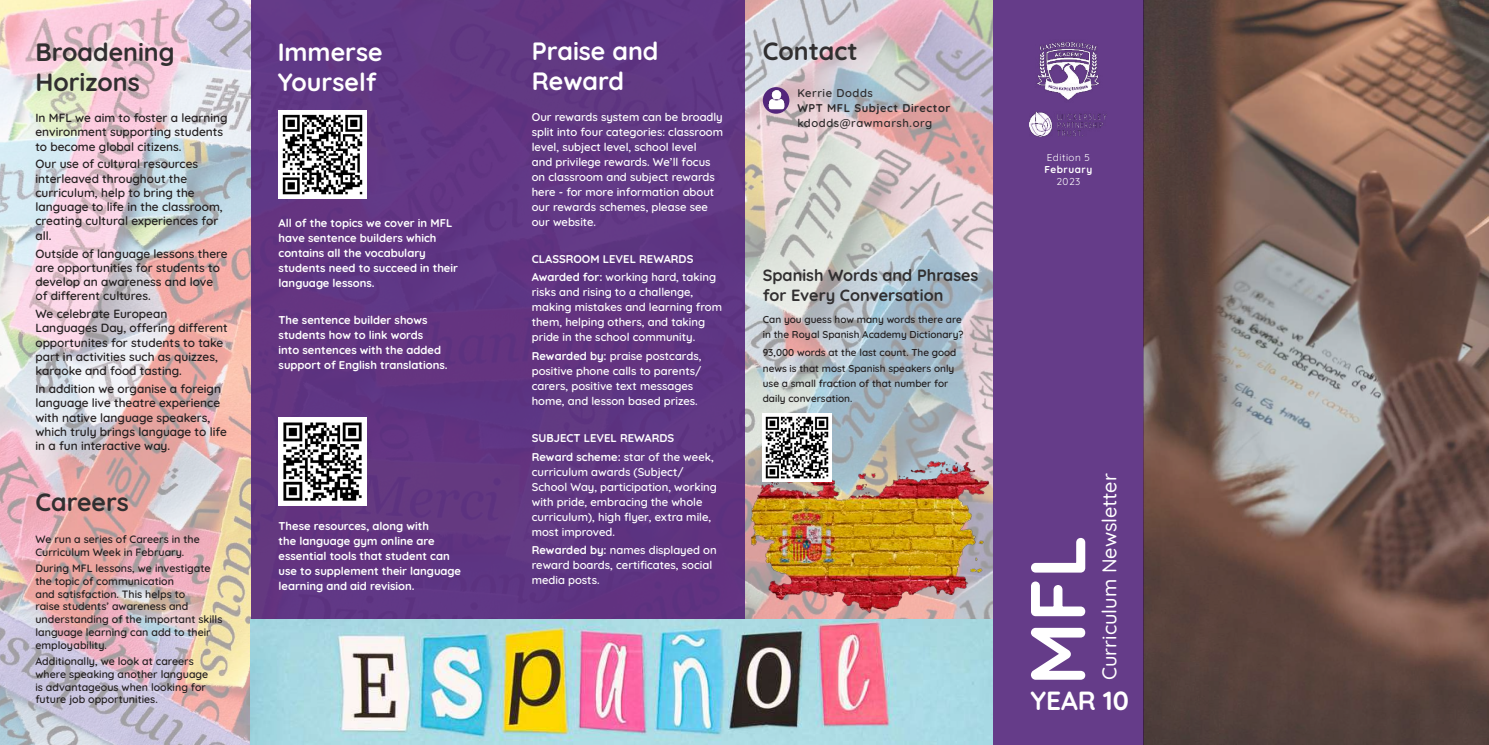
<style>
.page{position:relative;width:1489px;height:745px;background:#fff}
.page>*{position:absolute;margin:0;border:0;box-sizing:border-box;transform-origin:0 0}
.t1{font:700 77.5px "Quicksand";color:#fff}
.t2{font:700 26.25px "Quicksand";color:#fff}
.t3{font:700 25px/30px "Quicksand";color:#312f30}
.t4{font:700 25px/30px "Quicksand";color:#fff}
.t5{font:500 20px "Quicksand";color:#fff}
.t6{font:700 16.25px/19.5px "Quicksand";color:#312f30}
.t7{font:600 11.88px/14.2px "Quicksand";color:#231f20}
.t8{font:600 11.25px/15px "Quicksand";color:#fff}
.t9{font:700 11.25px/15px "Quicksand";color:#fff}
.t10{font:600 11.25px "Quicksand";letter-spacing:.05em;color:#2e2b2c}
.t11{font:700 11.25px "Quicksand";letter-spacing:.05em;color:#2e2b2c}
.t12{font:600 10.62px/12.8px "Quicksand";color:#231f20}
.t13{font:600 10px/15px "Quicksand";color:#231f20}
.t14{font:10px "Quicksand";letter-spacing:.05em;color:#fff}
.t15{font:700 10px "Quicksand";letter-spacing:.05em;color:#fff}
.s1{font-weight:600}
.s2{font-weight:700}
</style>
<div class="page">
<div style="left:992px;top:0;width:151px;height:744px;background:#653c89"></div>
<img style="left:0;top:0;width:992px;height:744px">
<div style="left:251px;top:0;width:493px;height:744px;background:#613582"></div>
<img style="left:1143px;top:0;width:345px;height:744px">
<img style="left:1029px;top:111px;width:78px;height:25px">
<img style="left:744px;top:447px;width:248px;height:172px">
<svg style="left:762px;top:87px;width:27px;height:27px"></svg>
<img style="left:765px;top:89px;width:22px;height:21px">
<img style="left:762px;top:413px;width:69px;height:68px">
<img style="left:1036px;top:42px;width:64px;height:58px">
<img style="left:278px;top:110px;width:88px;height:88px">
<img style="left:278px;top:417px;width:88px;height:88px">
<img style="left:251px;top:619px;width:741px;height:125px">
<h3 class="t3" style="left:35px;top:34px;width:141px">Broadening<br>Horizons</h3>
<p class="t7" style="left:35px;top:109px;width:194px">In MFL we aim to foster a learning environment supporting students to become global citizens.</p>
<p class="t7" style="left:35px;top:156px;width:189px">Our use of cultural resources interleaved throughout the curriculum, help to bring the language to life in the classroom, creating cultural experiences for all.</p>
<p class="t7" style="left:35px;top:245px;width:194px">Outside of language lessons there are opportunities for students to develop an awareness and love of different cultures.</p>
<p class="t7" style="left:35px;top:305px;width:194px">We celebrate European<br>Languages Day, offering different opportunites for students to take part in activities such as quizzes, karaoke and food tasting.</p>
<p class="t7" style="left:35px;top:380px;width:193px">In addition we organise a foreign language live theatre experience with native language speakers, which truly brings language to life in a fun interactive way.</p>
<h3 class="t3" style="left:35px;top:484px;width:95px">Careers</h3>
<p class="t12" style="left:35px;top:531px;width:166px">We run a series of Careers in the<br>Curriculum Week in February.</p>
<p class="t12" style="left:35px;top:560px;width:188px">During MFL lessons, we investigate the topic of communication<br>and satisfaction. This helps to<br>raise students’ awareness and understanding of the important skills language learning can add to their employability.</p>
<p class="t12" style="left:35px;top:653px;width:174px">Additionally, we look at careers where speaking another language is advantageous when looking for future job opportunities.</p>
<h3 class="t4" style="left:278px;top:34px;width:106px">Immerse<br>Yourself</h3>
<p class="t9" style="left:278px;top:214px;width:181px">All of the topics we cover in MFL have sentence builders which contains all the vocabulary students need to succeed in their language lessons.</p>
<p class="t9" style="left:278px;top:311px;width:171px">The sentence builder shows students how to link words<br>into sentences with the added support of English translations.</p>
<p class="t9" style="left:278px;top:516px;width:184px">These resources, along with<br>the language gym online are essential tools that student can use to supplement their language learning and aid revision.</p>
<h3 class="t4" style="left:531px;top:33px;width:128px">Praise and<br>Reward</h3>
<h3 class="t3" style="left:762px;top:33px;width:96px">Contact</h3>
<p class="t10" style="left:797px;top:84px;width:77px">Kerrie Dodds</p>
<p class="t11" style="left:797px;top:99px;width:155px">WPT MFL Subject Director</p>
<p class="t10" style="left:797px;top:114px;width:136px">kdodds@rawmarsh.org</p>
<p class="t8" style="left:531px;top:108px;width:193px">Our rewards system can be broadly split into four categories: classroom level, subject level, school level<br>and privilege rewards. We’ll focus on classroom and subject rewards here - for more information about our rewards schemes, please see our website.</p>
<p class="t9" style="left:531px;top:248px;width:186px;line-height:18.5px">CLASSROOM LEVEL REWARDS<br>Awarded for: <span class="s1">working hard, taking</span></p>
<p class="t8" style="left:531px;top:283px;width:192px">risks and rising to a challenge, making mistakes and learning from them, helping others, and taking pride in the school community.</p>
<p class="t8" style="left:531px;top:347px;width:171px"><span class="s2">Rewarded by:</span> praise postcards, positive phone calls to parents/ carers, positive text messages home, and lesson based prizes.</p>
<p class="t9" style="left:531px;top:427px;width:183px;line-height:18.5px">SUBJECT LEVEL REWARDS<br>Reward scheme: <span class="s1">star of the week,</span></p>
<p class="t8" style="left:531px;top:463px;width:187px">curriculum awards (Subject/<br>School Way, participation, working with pride, embracing the whole curriculum), high flyer, extra mile, most improved.</p>
<p class="t8" style="left:531px;top:541px;width:186px"><span class="s2">Rewarded by:</span> names displayed on reward boards, certificates, social media posts.</p>
<h3 class="t6" style="left:762px;top:264px;width:217px">Spanish Words and Phrases for Every Conversation</h3>
<p class="t13" style="left:762px;top:310px;width:202px">Can you guess how many words there are in the Royal Spanish Academy Dictionary?</p>
<p class="t13" style="left:762px;top:344px;width:195px">93,000 words at the last count. The good news is that most Spanish speakers only use a small fraction of that number for daily conversation.</p>
<p class="t14" style="left:1046px;top:149px;width:45px">Edition 5</p>
<p class="t15" style="left:1044px;top:161px;width:49px">February</p>
<p class="t14" style="left:1056px;top:173px;width:25px">2023</p>
<h1 class="t1" style="left:997px;top:685px;width:152px;rotate:-90deg">MFL</h1>
<h3 class="t5" style="left:1093px;top:679px;width:208px;rotate:-90deg">Curriculum Newsletter</h3>
<h2 class="t2" style="left:1030px;top:679px;width:100px">YEAR 10</h2>
</div>
